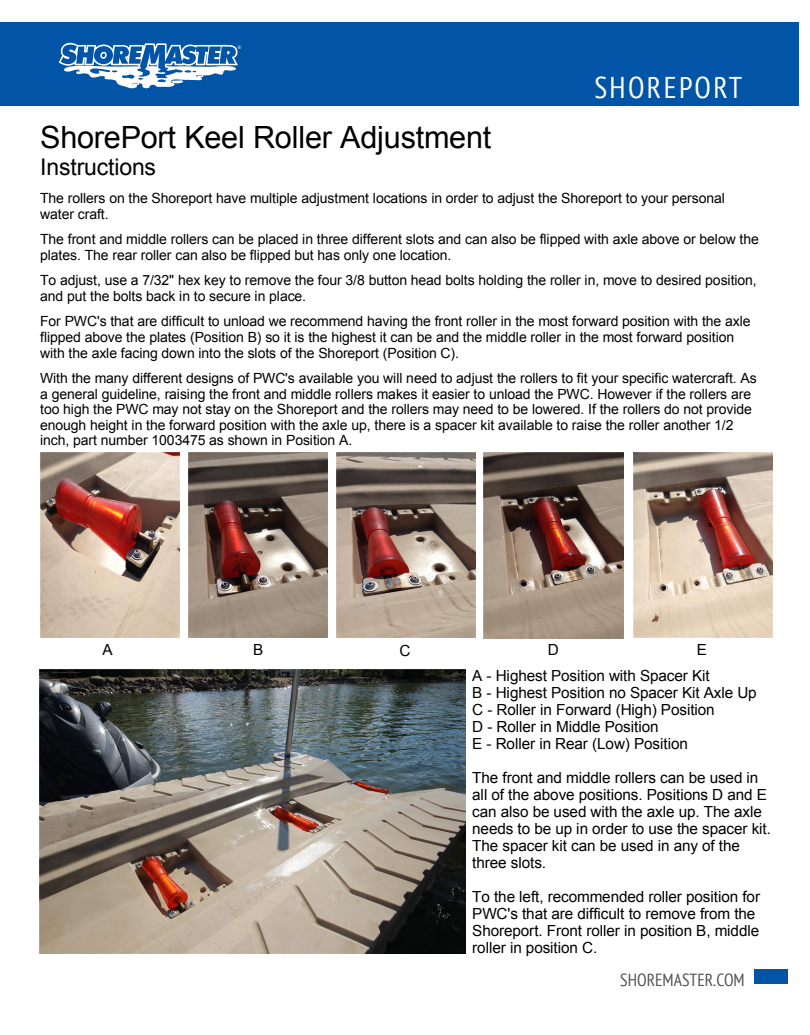
<style>
.page{position:relative;width:810px;height:1035px;background:#fff}
.page>*{position:absolute;margin:0;border:0;box-sizing:border-box;transform-origin:0 0}
.t1{font:30.62px "Arial";letter-spacing:-.01em;color:#000}
.t2{font:condensed 30px "PT Sans";letter-spacing:.08em;color:#fff}
.t3{font:23px "Arial";letter-spacing:-.005em;color:#000}
.t4{font:condensed 17.5px "PT Sans";color:#535355}
.t5{font:15.25px/17px "Arial";letter-spacing:-.005em;color:#000}
.t6{font:14px/15.6px "Arial";letter-spacing:-.01em;color:#000}
.t7{font:4.5px "Arial";color:#fff}
</style>
<div class="page">
<div style="left:0;top:22px;width:22px;height:84px;background:#0154a6"></div>
<div style="left:22px;top:22px;width:777px;height:84px;background:#0154a6"></div>
<svg style="left:59px;top:43px;width:179px;height:46px"></svg>
<div style="left:754px;top:970px;width:34px;height:14px;background:#0154a6"></div>
<img style="left:40px;top:670px;width:425px;height:283px">
<img style="left:188px;top:452px;width:139px;height:186px">
<img style="left:336px;top:452px;width:139px;height:185px">
<img style="left:484px;top:452px;width:139px;height:186px">
<img style="left:633px;top:452px;width:140px;height:186px">
<img style="left:40px;top:452px;width:139px;height:186px">
<p class="t7" style="left:238px;top:44px;width:5px">®</p>
<h2 class="t2" style="left:594px;top:68px;width:149px">SHOREPORT</h2>
<h1 class="t1" style="left:40px;top:117px;width:453px">ShorePort Keel Roller Adjustment</h1>
<h3 class="t3" style="left:40px;top:152px;width:117px">Instructions</h3>
<p class="t6" style="left:40px;top:191px;width:686px">The rollers on the Shoreport have multiple adjustment locations in order to adjust the Shoreport to your personal water craft.</p>
<p class="t6" style="left:40px;top:232px;width:720px">The front and middle rollers can be placed in three different slots and can also be flipped with axle above or below the plates. The rear roller can also be flipped but has only one location.</p>
<p class="t6" style="left:40px;top:273px;width:718px">To adjust, use a 7/32" hex key to remove the four 3/8 button head bolts holding the roller in, move to desired position, and put the bolts back in to secure in place.</p>
<p class="t6" style="left:40px;top:314px;width:712px">For PWC's that are difficult to unload we recommend having the front roller in the most forward position with the axle flipped above the plates (Position B) so it is the highest it can be and the middle roller in the most forward position with the axle facing down into the slots of the Shoreport (Position C).</p>
<p class="t6" style="left:40px;top:371px;width:718px">With the many different designs of PWC's available you will need to adjust the rollers to fit your specific watercraft. As a general guideline, raising the front and middle rollers makes it easier to unload the PWC. However if the rollers are too high the PWC may not stay on the Shoreport and the rollers may need to be lowered. If the rollers do not provide enough height in the forward position with the axle up, there is a spacer kit available to raise the roller another 1/2 inch, part number 1003475 as shown in Position A.</p>
<p class="t5" style="left:103px;top:642px;width:12px">A</p>
<p class="t5" style="left:253px;top:642px;width:12px">B</p>
<p class="t5" style="left:399px;top:642px;width:13px">C</p>
<p class="t5" style="left:548px;top:642px;width:13px">D</p>
<p class="t5" style="left:472px;top:638px;width:239px;line-height:25.2px;text-align:right">E<br>A - Highest Position with Spacer Kit</p>
<p class="t5" style="left:472px;top:684px;width:286px">B - Highest Position no Spacer Kit Axle Up C - Roller in Forward (High) Position<br>D - Roller in Middle Position<br>E - Roller in Rear (Low) Position</p>
<p class="t5" style="left:472px;top:769px;width:300px">The front and middle rollers can be used in all of the above positions. Positions D and E can also be used with the axle up. The axle needs to be up in order to use the spacer kit.<br>The spacer kit can be used in any of the three slots.</p>
<p class="t5" style="left:472px;top:888px;width:289px">To the left, recommended roller position for PWC's that are difficult to remove from the Shoreport. Front roller in position B, middle roller in position C.</p>
<p class="t4" style="left:620px;top:968px;width:126px">SHOREMASTER.COM</p>
</div>
